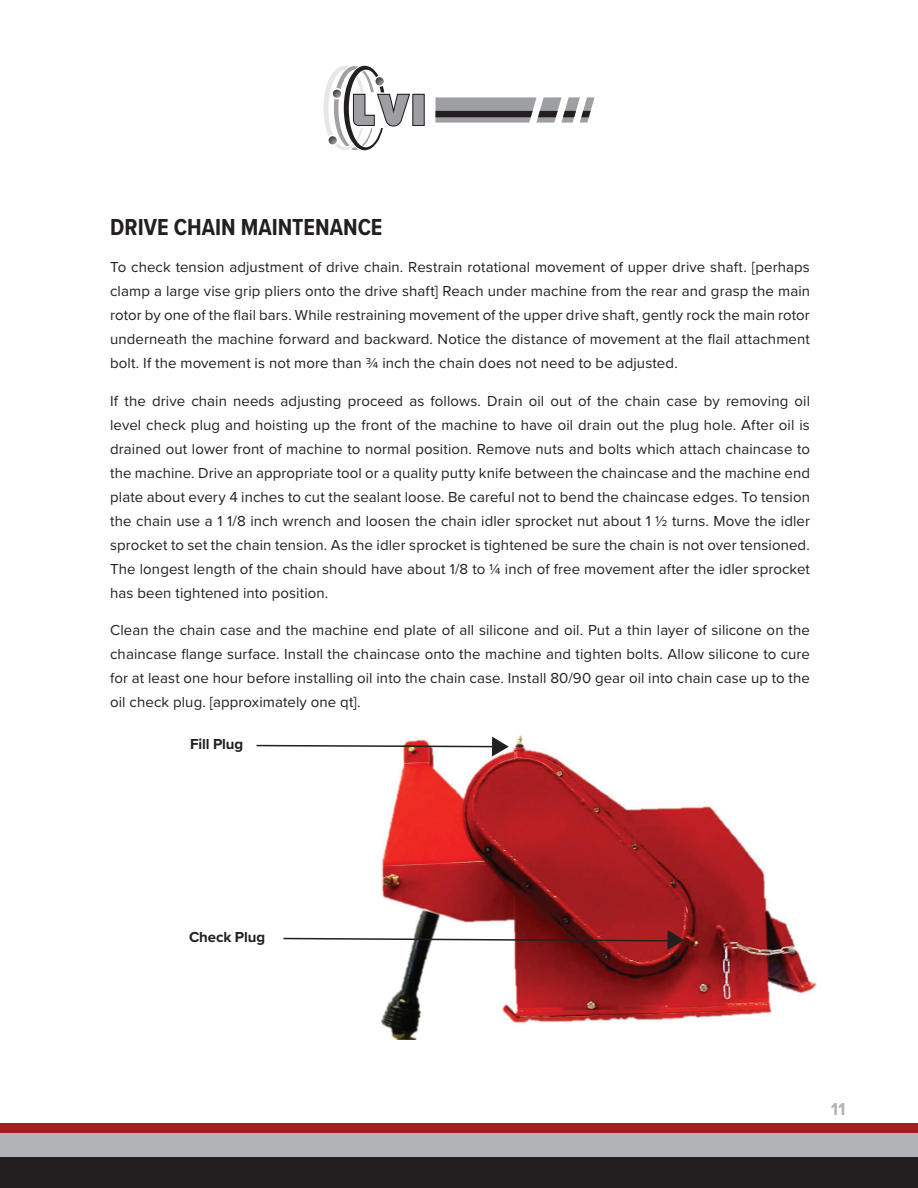
<style>
.page{position:relative;width:918px;height:1188px;background:#fff}
.page>*{position:absolute;margin:0;border:0;box-sizing:border-box;transform-origin:0 0}
.t1{font:700 24px "Proxima Nova Cond";color:#231f20}
.t2{font:700 18px "Proxima Nova";color:#b2b3b7}
.t3{font:15px/24px "Proxima Nova";letter-spacing:.005em;color:#231f20;text-align:justify}
.t4{font:700 15px "Proxima Nova";letter-spacing:-.01em;color:#231f20}
</style>
<div class="page">
<div style="left:0;top:1123px;width:918px;height:65px;background:#a31d20"></div>
<div style="left:0;top:1134px;width:918px;height:54px;background:#b2b3b7"></div>
<div style="left:0;top:1157px;width:918px;height:31px;background:#231f20"></div>
<svg style="left:435px;top:97px;width:160px;height:26px;background:#969698"></svg>
<svg style="left:323px;top:66px;width:102px;height:84px"></svg>
<img style="left:381px;top:735px;width:436px;height:305px">
<svg style="left:256px;top:737px;width:253px;height:20px"></svg>
<svg style="left:283px;top:930px;width:401px;height:20px"></svg>
<h1 class="t1" style="left:110px;top:209px;width:274px">DRIVE CHAIN MAINTENANCE</h1>
<p class="t3" style="left:110px;top:255px;width:701px">To check tension adjustment of drive chain. Restrain rotational movement of upper drive shaft. [perhaps clamp a large vise grip pliers onto the drive shaft] Reach under machine from the rear and grasp the main rotor by one of the flail bars. While restraining movement of the upper drive shaft, gently rock the main rotor underneath the machine forward and backward. Notice the distance of movement at the flail attachment bolt. If the movement is not more than ¾ inch the chain does not need to be adjusted.</p>
<p class="t3" style="left:110px;top:388px;width:701px">If the drive chain needs adjusting proceed as follows. Drain oil out of the chain case by removing oil level check plug and hoisting up the front of the machine to have oil drain out the plug hole. After oil is drained out lower front of machine to normal position. Remove nuts and bolts which attach chaincase to the machine. Drive an appropriate tool or a quality putty knife between the chaincase and the machine end plate about every 4 inches to cut the sealant loose. Be careful not to bend the chaincase edges. To tension the chain use a 1 1/8 inch wrench and loosen the chain idler sprocket nut about 1 ½ turns. Move the idler sprocket to set the chain tension. As the idler sprocket is tightened be sure the chain is not over tensioned.<br>The longest length of the chain should have about 1/8 to ¼ inch of free movement after the idler sprocket has been tightened into position.</p>
<p class="t3" style="left:110px;top:618px;width:701px">Clean the chain case and the machine end plate of all silicone and oil. Put a thin layer of silicone on the chaincase flange surface. Install the chaincase onto the machine and tighten bolts. Allow silicone to cure for at least one hour before installing oil into the chain case. Install 80/90 gear oil into chain case up to the oil check plug. [approximately one qt].</p>
<p class="t4" style="left:190px;top:733px;width:55px">Fill Plug</p>
<p class="t4" style="left:189px;top:926px;width:78px">Check Plug</p>
<p class="t2" style="left:831px;top:1095px;width:16px">11</p>
</div>
